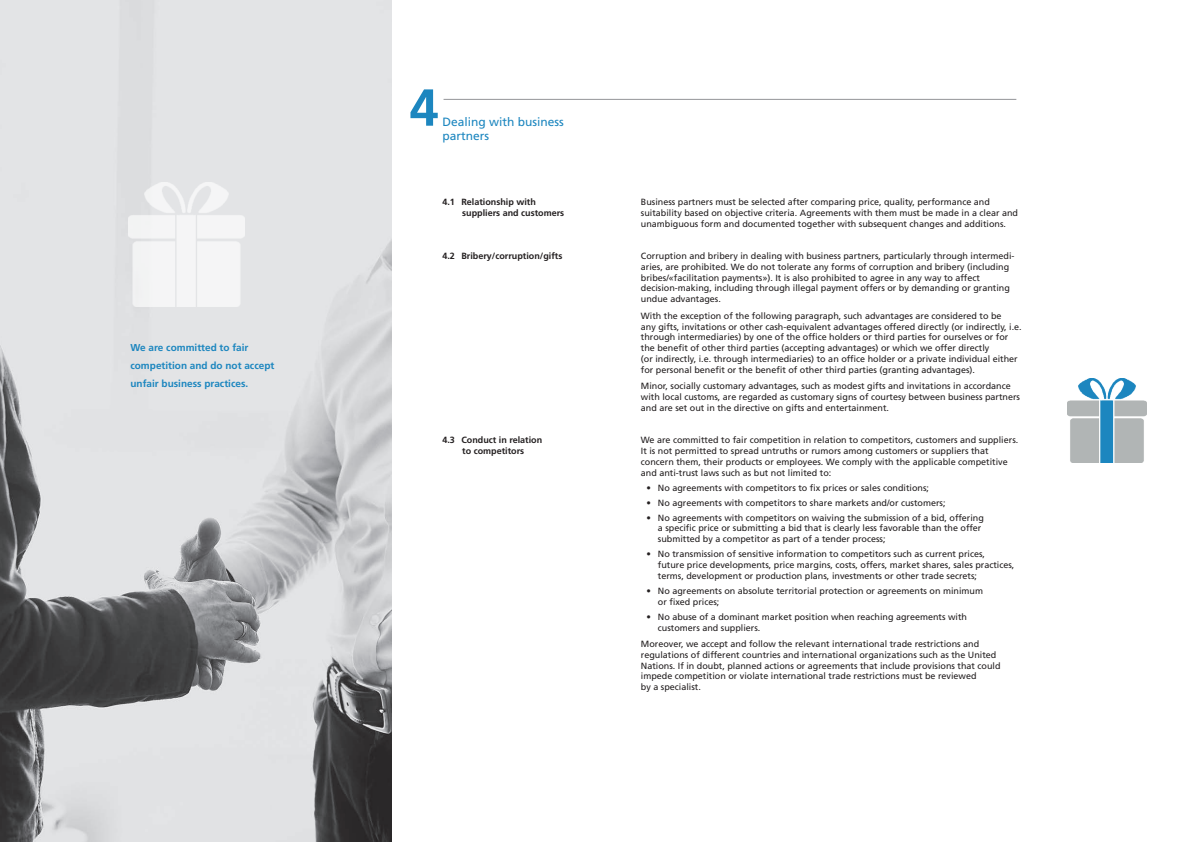
<style>
.page{position:relative;width:1191px;height:842px;background:#fff}
.page>*{position:absolute;margin:0;border:0;box-sizing:border-box;transform-origin:0 0}
.t1{font:700 52px "Frutiger LT Std";color:#1c86bf}
.t2{font:12px/14.4px "Frutiger LT Std";color:#1c86bf}
.t3{font:700 10px/18px "Frutiger LT Std";color:#1c86bf}
.t4{font:9px/10.8px "Frutiger LT Std";color:#231f20}
.t5{font:700 9px/10.8px "Frutiger LT Std";color:#231f20}
</style>
<div class="page">
<img style="left:0;top:0;width:391px;height:842px">
<img style="left:129px;top:182px;width:116px;height:125px">
<img style="left:1068px;top:378px;width:78px;height:85px">
<hr style="left:443px;top:99px;width:573px;height:1px;background:#939598">
<p class="t3" style="left:130px;top:338px;width:145px">We are committed to fair competition and do not accept unfair business practices.</p>
<h1 class="t1" style="left:409px;top:77px;width:30px">4</h1>
<h2 class="t2" style="left:442px;top:114px;width:123px">Dealing with business partners</h2>
<p class="t5" style="left:462px;top:197px;width:103px;text-indent:-20px">4.1 Relationship with suppliers and customers</p>
<p class="t4" style="left:641px;top:197px;width:379px">Business partners must be selected after comparing price, quality, performance and suitability based on objective criteria. Agreements with them must be made in a clear and unambiguous form and documented together with subsequent changes and additions.</p>
<p class="t5" style="left:442px;top:251px;width:122px">4.2 Bribery/corruption/gifts</p>
<p class="t4" style="left:641px;top:251px;width:375px">Corruption and bribery in dealing with business partners, particularly through intermedi&shy;aries, are prohibited. We do not tolerate any forms of corruption and bribery (including bribes/«facilitation payments»). It is also prohibited to agree in any way to affect decision-making, including through illegal payment offers or by demanding or granting undue advantages.</p>
<p class="t4" style="left:641px;top:310px;width:382px">With the exception of the following paragraph, such advantages are considered to be<br>any gifts, invitations or other cash-equivalent advantages offered directly (or indirectly, i.e. through intermediaries) by one of the office holders or third parties for ourselves or for the benefit of other third parties (accepting advantages) or which we offer directly<br>(or indirectly, i.e. through intermediaries) to an office holder or a private individual either for personal benefit or the benefit of other third parties (granting advantages).</p>
<p class="t4" style="left:641px;top:381px;width:381px">Minor, socially customary advantages, such as modest gifts and invitations in accordance with local customs, are regarded as customary signs of courtesy between business partners and are set out in the directive on gifts and entertainment.</p>
<p class="t5" style="left:442px;top:435px;width:101px;text-align:center">4.3 Conduct in relation to competitors</p>
<p class="t4" style="left:641px;top:435px;width:379px">We are committed to fair competition in relation to competitors, customers and suppliers.<br>It is not permitted to spread untruths or rumors among customers or suppliers that concern them, their products or employees. We comply with the applicable competitive and anti-trust laws such as but not limited to:</p>
<p class="t4" style="left:646px;top:482px;width:284px">• No agreements with competitors to fix prices or sales conditions;</p>
<p class="t4" style="left:646px;top:497px;width:300px">• No agreements with competitors to share markets and/or customers;</p>
<p class="t4" style="left:658px;top:512px;width:327px;text-indent:-11px">• No agreements with competitors on waiving the submission of a bid, offering a specific price or submitting a bid that is clearly less favorable than the offer submitted by a competitor as part of a tender process;</p>
<p class="t4" style="left:658px;top:549px;width:358px;text-indent:-11px">• No transmission of sensitive information to competitors such as current prices,<br>future price developments, price margins, costs, offers, market shares, sales practices, terms, development or production plans, investments or other trade secrets;</p>
<p class="t4" style="left:658px;top:585px;width:327px;text-indent:-11px">• No agreements on absolute territorial protection or agreements on minimum or fixed prices;</p>
<p class="t4" style="left:658px;top:611px;width:311px;text-indent:-11px">• No abuse of a dominant market position when reaching agreements with customers and suppliers.</p>
<p class="t4" style="left:641px;top:639px;width:361px">Moreover, we accept and follow the relevant international trade restrictions and regulations of different countries and international organizations such as the United Nations. If in doubt, planned actions or agreements that include provisions that could impede competition or violate international trade restrictions must be reviewed<br>by a specialist.</p>
</div>
